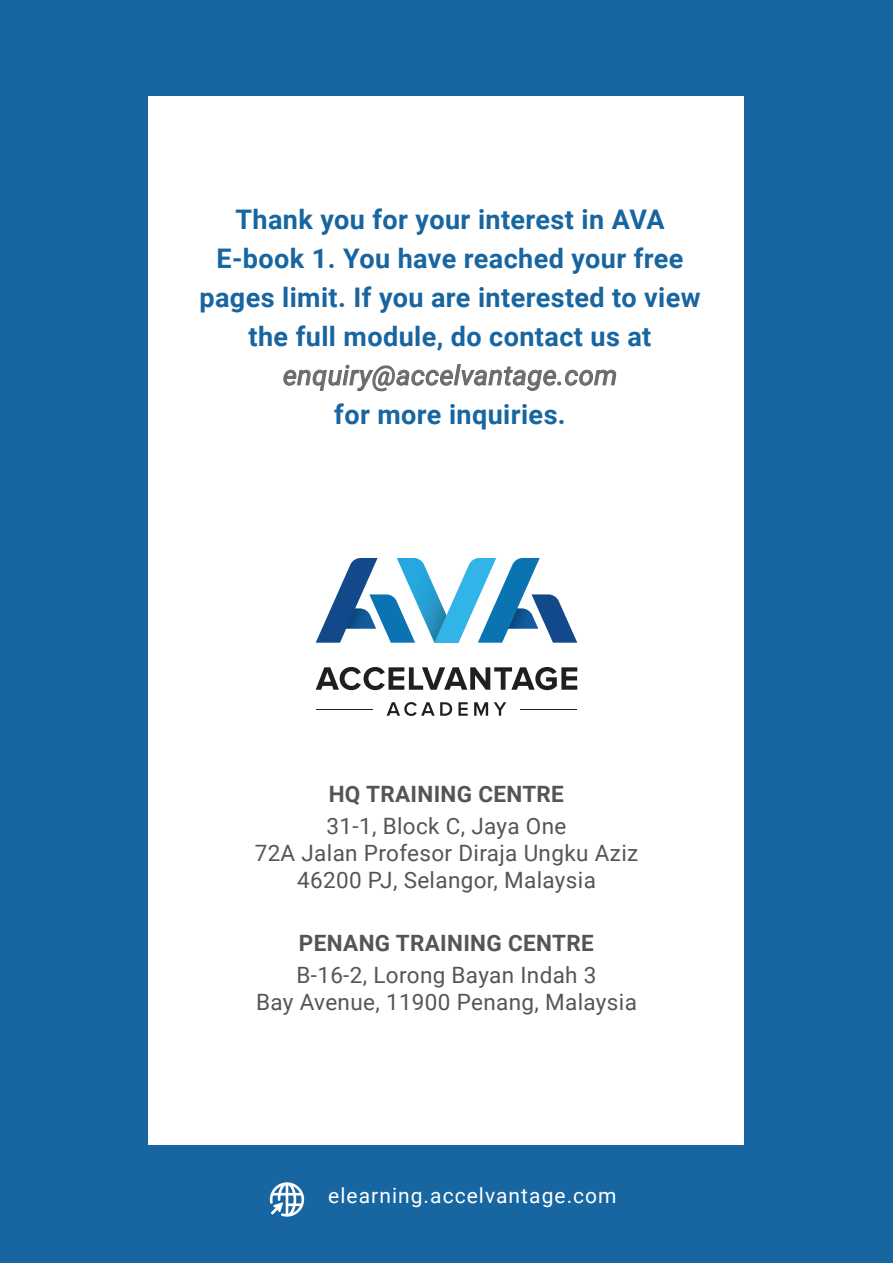
<style>
.page{position:relative;width:893px;height:1263px;background:#1765a1}
.page>*{position:absolute;margin:0;border:0;box-sizing:border-box;transform-origin:0 0}
.t1{font:700 27px/39px "Roboto";letter-spacing:.015em;color:#1765a1;text-align:center}
.t2{font:italic 27px "Roboto";letter-spacing:.015em;color:#6b6b6e}
.t3{font:22.5px/27px "Roboto";letter-spacing:.015em;color:#555554;text-align:center}
.t4{font:700 22.5px "Roboto";letter-spacing:.015em;color:#555554}
.t5{font:21px "Roboto";letter-spacing:.05em;color:#fff}
</style>
<div class="page">
<div style="left:149px;top:96px;width:595px;height:1048px;background:#fff"></div>
<svg style="left:316px;top:667px;width:261px;height:23px"></svg>
<svg style="left:387px;top:702px;width:65px;height:14px"></svg>
<svg style="left:458px;top:702px;width:10px;height:14px"></svg>
<svg style="left:474px;top:702px;width:14px;height:14px"></svg>
<svg style="left:494px;top:702px;width:12px;height:14px"></svg>
<hr style="left:316px;top:709px;width:56px;height:1px;background:#211e1e">
<hr style="left:520px;top:709px;width:57px;height:1px;background:#211e1e">
<svg style="left:316px;top:558px;width:261px;height:85px"></svg>
<svg style="left:283px;top:364px;width:334px;height:28px"></svg>
<svg style="left:270px;top:1182px;width:34px;height:35px"></svg>
<p class="t1" style="left:199px;top:199px;width:503px">Thank you for your interest in AVA E-book 1. You have reached your free pages limit. If you are interested to view the full module, do contact us at</p>
<p class="t2" style="left:283px;top:356px;width:336px">enquiry@accelvantage.com</p>
<p class="t1" style="left:334px;top:394px;width:233px">for more inquiries.</p>
<p class="t4" style="left:329px;top:778px;width:237px">HQ TRAINING CENTRE</p>
<p class="t3" style="left:255px;top:811px;width:385px">31-1, Block C, Jaya One<br>72A Jalan Profesor Diraja Ungku Aziz<br>46200 PJ, Selangor, Malaysia</p>
<p class="t4" style="left:299px;top:927px;width:296px">PENANG TRAINING CENTRE</p>
<p class="t3" style="left:256px;top:961px;width:382px">B-16-2, Lorong Bayan Indah 3<br>Bay Avenue, 11900 Penang, Malaysia</p>
<p class="t5" style="left:328px;top:1181px;width:290px">elearning.accelvantage.com</p>
</div>
